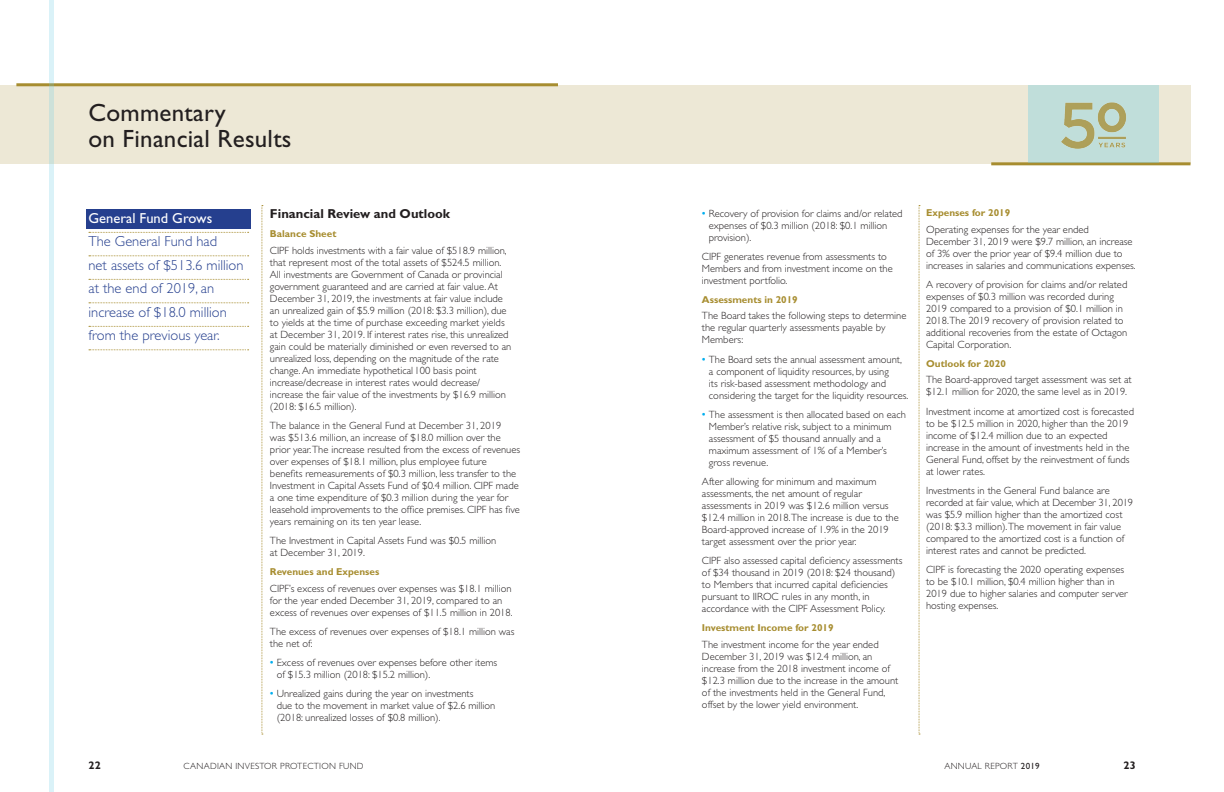
<style>
.page{position:relative;width:1224px;height:792px;background:#fff}
.page>*{position:absolute;margin:0;border:0;box-sizing:border-box;transform-origin:0 0}
.t1{font:25px/26px "Gill Sans";letter-spacing:.01em;color:#231f20}
.Pull_Quote{font:300 14.5px "Gill Sans";color:#253f8e}
.Pull_Quote-2{font:14.5px "Gill Sans";color:#fff}
.t2{font:700 13px "Gill Sans";color:#231f20}
.t3{font:700 11px "Gill Sans";color:#231f20}
.t4{font:300 10.5px/12px "Gill Sans";color:#231f20}
.Subhead_3{font:700 10px "Gill Sans";color:#a78d30}
.t5{font:300 9px "Gill Sans";letter-spacing:.03em;color:#231f20}
.s1{font-weight:400;font-size:11px;color:#00aeef}
.s2{font-weight:400}
</style>
<div class="page">
<div style="left:0;top:85px;width:1191px;height:79px;background:#ede8d6"></div>
<hr style="left:16px;top:83px;width:542px;height:3px;background:#a78d30">
<hr style="left:991px;top:162px;width:200px;height:3px;background:#a78d30">
<div style="left:1028px;top:85px;width:131px;height:77px;background:#c0deda"></div>
<img style="left:1061px;top:102px;width:65px;height:47px">
<svg style="left:49px;top:0;width:5px;height:792px;background:#d8f0f4"></svg>
<svg style="left:262px;top:205px;width:1px;height:530px"></svg>
<svg style="left:919px;top:205px;width:1px;height:530px"></svg>
<div style="left:86px;top:209px;width:165px;height:20px;background:#253f8e"></div>
<svg style="left:89px;top:232px;width:160px;height:1px"></svg>
<svg style="left:89px;top:255px;width:160px;height:1px"></svg>
<svg style="left:89px;top:279px;width:160px;height:1px"></svg>
<svg style="left:89px;top:302px;width:160px;height:1px"></svg>
<svg style="left:89px;top:326px;width:160px;height:1px"></svg>
<svg style="left:89px;top:349px;width:160px;height:1px"></svg>
<h1 class="t1" style="left:89px;top:100px;width:205px">Commentary<br>on Financial Results</h1>
<p class="Pull_Quote-2" style="left:89px;top:210px;width:125px">General Fund Grows</p>
<p class="Pull_Quote" style="left:89px;top:233px;width:130px">The General Fund had</p>
<p class="Pull_Quote" style="left:89px;top:257px;width:156px">net assets of $513.6 million</p>
<p class="Pull_Quote" style="left:89px;top:280px;width:127px">at the end of 2019, an</p>
<p class="Pull_Quote" style="left:89px;top:304px;width:140px">increase of $18.0 million</p>
<p class="Pull_Quote" style="left:89px;top:327px;width:133px">from the previous year.</p>
<h2 class="t2" style="left:270px;top:206px;width:182px">Financial Review and Outlook</h2>
<p class="Subhead_3" style="left:270px;top:228px;width:68px">Balance Sheet</p>
<p class="t4" style="left:270px;top:244px;width:243px">CIPF holds investments with a fair value of $518.9 million, that represent most of the total assets of $524.5 million.<br>All investments are Government of Canada or provincial government guaranteed and are carried at fair value. At December 31, 2019, the investments at fair value include an unrealized gain of $5.9 million (2018: $3.3 million), due to yields at the time of purchase exceeding market yields at December 31, 2019. If interest rates rise, this unrealized gain could be materially diminished or even reversed to an unrealized loss, depending on the magnitude of the rate change. An immediate hypothetical 100 basis point increase/decrease in interest rates would decrease/ increase the fair value of the investments by $16.9 million (2018: $16.5 million).</p>
<p class="t4" style="left:270px;top:420px;width:252px">The balance in the General Fund at December 31, 2019<br>was $513.6 million, an increase of $18.0 million over the prior year. The increase resulted from the excess of revenues over expenses of $18.1 million, plus employee future benefits remeasurements of $0.3 million, less transfer to the Investment in Capital Assets Fund of $0.4 million. CIPF made a one time expenditure of $0.3 million during the year for leasehold improvements to the office premises. CIPF has five years remaining on its ten year lease.</p>
<p class="t4" style="left:270px;top:535px;width:228px">The Investment in Capital Assets Fund was $0.5 million at December 31, 2019.</p>
<p class="Subhead_3" style="left:270px;top:566px;width:111px">Revenues and Expenses</p>
<p class="t4" style="left:270px;top:582px;width:244px">CIPF’s excess of revenues over expenses was $18.1 million for the year ended December 31, 2019, compared to an excess of revenues over expenses of $11.5 million in 2018.</p>
<p class="t4" style="left:270px;top:626px;width:246px">The excess of revenues over expenses of $18.1 million was the net of:</p>
<p class="t4" style="left:277px;top:657px;width:222px;text-indent:-7px"><span class="s1">•</span> Excess of revenues over expenses before other items of $15.3 million (2018: $15.2 million).</p>
<p class="t4" style="left:277px;top:688px;width:220px;text-indent:-7px"><span class="s1">•</span> Unrealized gains during the year on investments<br>due to the movement in market value of $2.6 million (2018: unrealized losses of $0.8 million).</p>
<p class="t4" style="left:709px;top:207px;width:195px;text-indent:-7px"><span class="s1">•</span> Recovery of provision for claims and/or related expenses of $0.3 million (2018: $0.1 million provision).</p>
<p class="t4" style="left:702px;top:250px;width:192px">CIPF generates revenue from assessments to<br>Members and from investment income on the investment portfolio.</p>
<p class="Subhead_3" style="left:702px;top:294px;width:97px">Assessments in 2019</p>
<p class="t4" style="left:702px;top:310px;width:206px">The Board takes the following steps to determine the regular quarterly assessments payable by<br>Members:</p>
<p class="t4" style="left:709px;top:353px;width:201px;text-indent:-7px"><span class="s1">•</span> The Board sets the annual assessment amount, a component of liquidity resources, by using<br>its risk-based assessment methodology and considering the target for the liquidity resources.</p>
<p class="t4" style="left:709px;top:408px;width:198px;text-indent:-7px"><span class="s1">•</span> The assessment is then allocated based on each Member’s relative risk, subject to a minimum assessment of $5 thousand annually and a maximum assessment of 1% of a Member’s gross revenue.</p>
<p class="t4" style="left:702px;top:476px;width:198px">After allowing for minimum and maximum assessments, the net amount of regular assessments in 2019 was $12.6 million versus $12.4 million in 2018.The increase is due to the Board-approved increase of 1.9% in the 2019 target assessment over the prior year.</p>
<p class="t4" style="left:702px;top:555px;width:202px">CIPF also assessed capital deficiency assessments of $34 thousand in 2019 (2018: $24 thousand) to Members that incurred capital deficiencies pursuant to IIROC rules in any month, in accordance with the CIPF Assessment Policy.</p>
<p class="Subhead_3" style="left:702px;top:622px;width:133px">Investment Income for 2019</p>
<p class="t4" style="left:702px;top:639px;width:198px">The investment income for the year ended December 31, 2019 was $12.4 million, an increase from the 2018 investment income of $12.3 million due to the increase in the amount of the investments held in the General Fund, offset by the lower yield environment.</p>
<p class="Subhead_3" style="left:926px;top:207px;width:86px">Expenses for 2019</p>
<p class="t4" style="left:926px;top:223px;width:211px">Operating expenses for the year ended<br>December 31, 2019 were $9.7 million, an increase of 3% over the prior year of $9.4 million due to increases in salaries and communications expenses.</p>
<p class="t4" style="left:926px;top:278px;width:203px">A recovery of provision for claims and/or related expenses of $0.3 million was recorded during 2019 compared to a provision of $0.1 million in 2018.The 2019 recovery of provision related to additional recoveries from the estate of Octagon Capital Corporation.</p>
<p class="Subhead_3" style="left:926px;top:358px;width:81px">Outlook for 2020</p>
<p class="t4" style="left:926px;top:374px;width:207px">The Board-approved target assessment was set at $12.1 million for 2020, the same level as in 2019.</p>
<p class="t4" style="left:926px;top:405px;width:209px">Investment income at amortized cost is forecasted to be $12.5 million in 2020, higher than the 2019 income of $12.4 million due to an expected increase in the amount of investments held in the General Fund, offset by the reinvestment of funds at lower rates.</p>
<p class="t4" style="left:926px;top:484px;width:209px">Investments in the General Fund balance are recorded at fair value, which at December 31, 2019 was $5.9 million higher than the amortized cost (2018: $3.3 million).The movement in fair value compared to the amortized cost is a function of interest rates and cannot be predicted.</p>
<p class="t4" style="left:926px;top:564px;width:203px">CIPF is forecasting the 2020 operating expenses to be $10.1 million, $0.4 million higher than in 2019 due to higher salaries and computer server hosting expenses.</p>
<p class="t3" style="left:89px;top:759px;width:14px">22</p>
<p class="t5" style="left:184px;top:761px;width:182px">CANADIAN INVESTOR PROTECTION FUND</p>
<p class="t5" style="left:944px;top:761px;width:97px">ANNUAL REPORT <span class="s2">2019</span></p>
<p class="t3" style="left:1124px;top:759px;width:14px">23</p>
</div>
